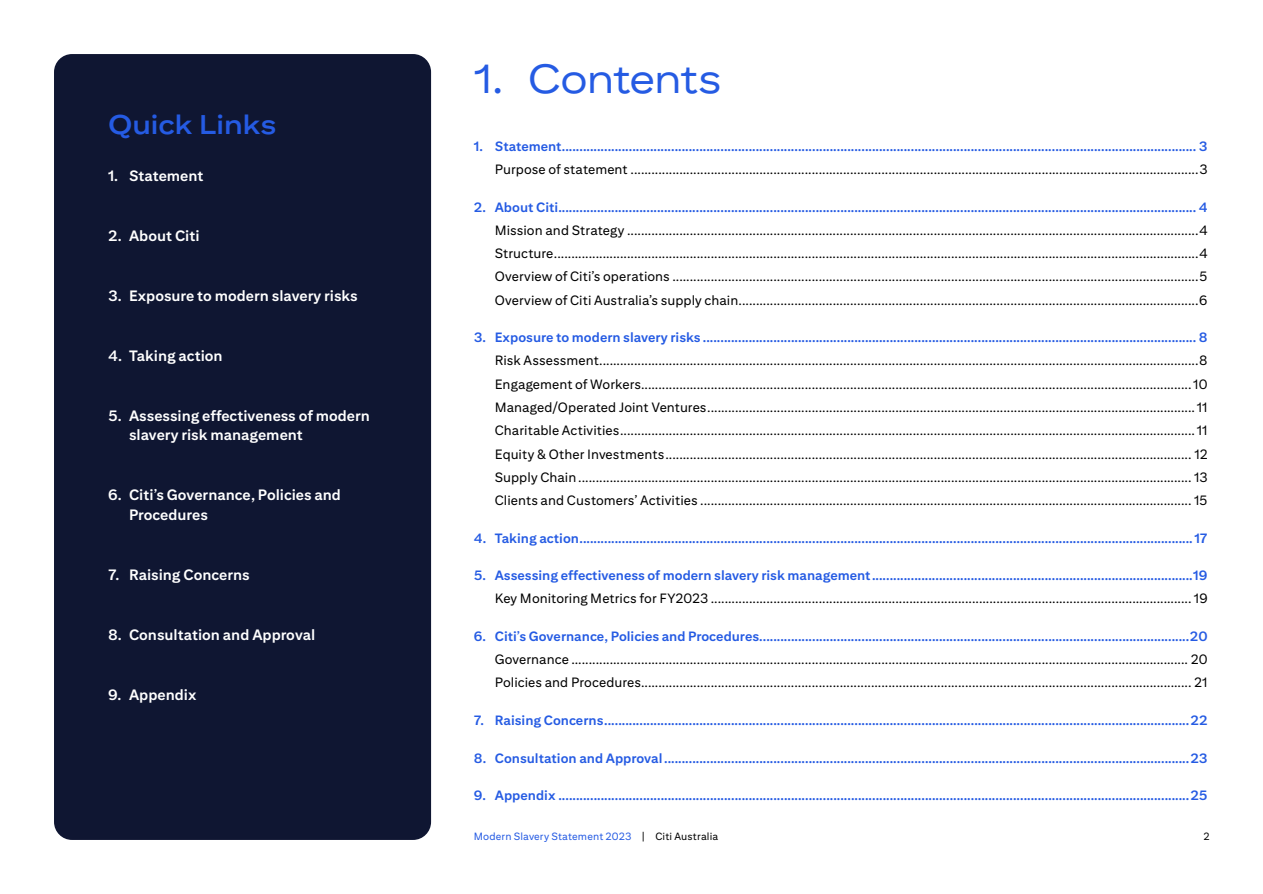
<style>
.page{position:relative;width:1263px;height:894px;background:#fff}
.page>*{position:absolute;margin:0;border:0;box-sizing:border-box;transform-origin:0 0}
.t1{font:40.5px "Citi Sans Display";letter-spacing:-.02em;color:#255be3}
.t2{font:700 27px "Citi Sans Display";color:#255be3}
.t3{font:700 15px/19.5px "Citi Sans Text";color:#fff}
.t4{font:13.5px/23.2px "Citi Sans Text";letter-spacing:.005em;color:#000;text-align:justify}
.t5{font:700 13.5px "Citi Sans Text";color:#255be3}
.t6{font:10.5px "Citi Sans Text";letter-spacing:.015em;color:#255be3}
.t7{font:10.5px "Citi Sans Text";color:#000}
.s1{color:#000}
</style>
<div class="page">
<div style="left:54px;top:54px;width:377px;height:785px;background:#0f1632;border-radius:18px"></div>
<h2 class="t2" style="left:108px;top:108px;width:170px">Quick Links</h2>
<p class="t3" style="left:108px;top:165px;width:97px">1. Statement</p>
<p class="t3" style="left:108px;top:225px;width:93px">2. About Citi</p>
<p class="t3" style="left:108px;top:285px;width:251px">3. Exposure to modern slavery risks</p>
<p class="t3" style="left:108px;top:345px;width:116px">4. Taking action</p>
<p class="t3" style="left:129px;top:405px;width:242px;text-indent:-21px">5. Assessing effectiveness of modern slavery risk management</p>
<p class="t3" style="left:129px;top:485px;width:213px;text-indent:-21px">6. Citi’s Governance, Policies and<br>Procedures</p>
<p class="t3" style="left:108px;top:564px;width:143px">7. Raising Concerns</p>
<p class="t3" style="left:108px;top:624px;width:209px">8. Consultation and Approval</p>
<p class="t3" style="left:108px;top:684px;width:90px">9. Appendix</p>
<h1 class="t1" style="left:474px;top:55px;width:250px">1. Contents</h1>
<p class="t5" style="left:474px;top:138px;width:735px">1. Statement.................................................................................................................................................................................... 3</p>
<p class="t4" style="left:495px;top:157px;width:714px">Purpose of statement ...................................................................................................................................................................3</p>
<p class="t5" style="left:474px;top:199px;width:735px">2. About Citi..................................................................................................................................................................................... 4</p>
<p class="t4" style="left:495px;top:218px;width:714px">Mission and Strategy ....................................................................................................................................................................4<br>Structure.........................................................................................................................................................................................4<br>Overview of Citi’s operations .......................................................................................................................................................5<br>Overview of Citi Australia’s supply chain....................................................................................................................................6</p>
<p class="t5" style="left:474px;top:329px;width:735px">3. Exposure to modern slavery risks ............................................................................................................................................ 8</p>
<p class="t4" style="left:495px;top:348px;width:714px">Risk Assessment............................................................................................................................................................................8<br>Engagement of Workers.............................................................................................................................................................. 10<br>Managed/Operated Joint Ventures............................................................................................................................................ 11<br>Charitable Activities..................................................................................................................................................................... 11<br>Equity &amp; Other Investments....................................................................................................................................................... 12<br>Supply Chain................................................................................................................................................................................ 13<br>Clients and Customers’ Activities ............................................................................................................................................. 15</p>
<p class="t5" style="left:474px;top:529px;width:735px">4. Taking action.............................................................................................................................................................................. 17</p>
<p class="t5" style="left:474px;top:567px;width:735px">5. Assessing effectiveness of modern slavery risk management...........................................................................................19</p>
<p class="t4" style="left:495px;top:586px;width:714px">Key Monitoring Metrics for FY2023 .......................................................................................................................................... 19</p>
<p class="t5" style="left:474px;top:628px;width:735px">6. Citi’s Governance, Policies and Procedures..........................................................................................................................20</p>
<p class="t4" style="left:495px;top:647px;width:714px">Governance ................................................................................................................................................................................. 20<br>Policies and Procedures.............................................................................................................................................................. 21</p>
<p class="t5" style="left:474px;top:712px;width:735px">7. Raising Concerns......................................................................................................................................................................22</p>
<p class="t5" style="left:474px;top:749px;width:735px">8. Consultation and Approval.....................................................................................................................................................23</p>
<p class="t5" style="left:474px;top:787px;width:735px">9. Appendix ...................................................................................................................................................................................25</p>
<p class="t6" style="left:474px;top:829px;width:246px">Modern Slavery Statement 2023 <span class="s1">| Citi Australia</span></p>
<p class="t7" style="left:1203px;top:829px;width:8px">2</p>
</div>
